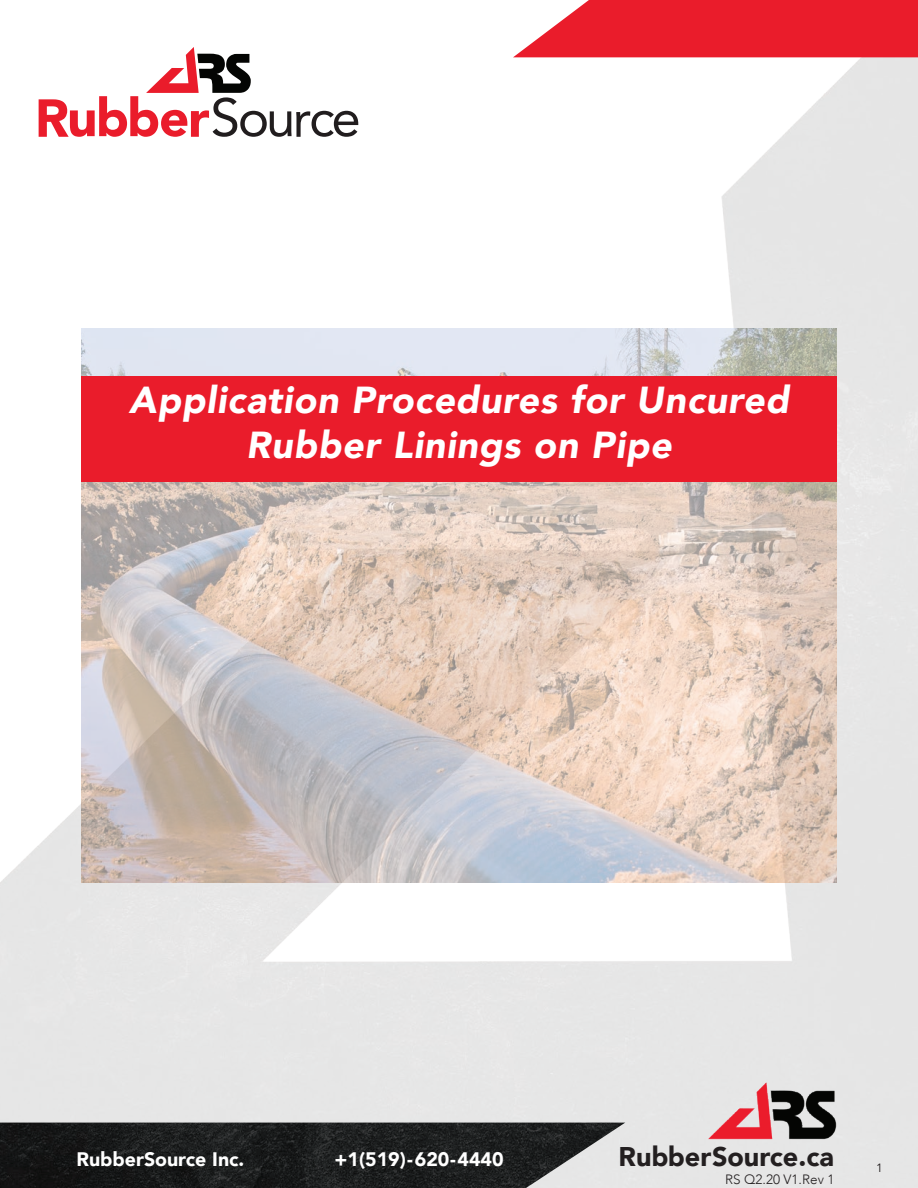
<style>
.page{position:relative;width:918px;height:1188px;background:#fff}
.page>*{position:absolute;margin:0;border:0;box-sizing:border-box;transform-origin:0 0}
.Description{font:italic 900 37.5px/45px "Avenir";letter-spacing:.02em;color:#fff;text-align:center}
.t1{font:900 27px "Avenir";color:#231f20}
.t2{font:900 19.5px "Avenir";color:#fff}
.t3{font:300 13.5px "Avenir";color:#231f20}
.t4{font:12px "Avenir";color:#231f20}
</style>
<div class="page">
<img style="left:0;top:1123px;width:625px;height:65px">
<svg style="left:513px;top:0;width:405px;height:57px;background:#ec3240"></svg>
<img style="left:706px;top:1081px;width:131px;height:59px">
<svg style="left:39px;top:47px;width:319px;height:90px"></svg>
<img style="left:81px;top:328px;width:756px;height:554px">
<div style="left:81px;top:376px;width:756px;height:106px;background:#ea1c2b"></div>
<p class="Description" style="left:129px;top:377px;width:662px">Application Procedures for Uncured<br>Rubber Linings on Pipe</p>
<p class="t2" style="left:76px;top:1143px;width:169px">RubberSource Inc.</p>
<p class="t2" style="left:335px;top:1143px;width:171px">+1(519)-620-4440</p>
<p class="t1" style="left:619px;top:1134px;width:217px">RubberSource.ca</p>
<p class="t3" style="left:725px;top:1171px;width:111px">RS Q2.20 V1.Rev 1</p>
<p class="t4" style="left:876px;top:1161px;width:8px">1</p>
</div>
